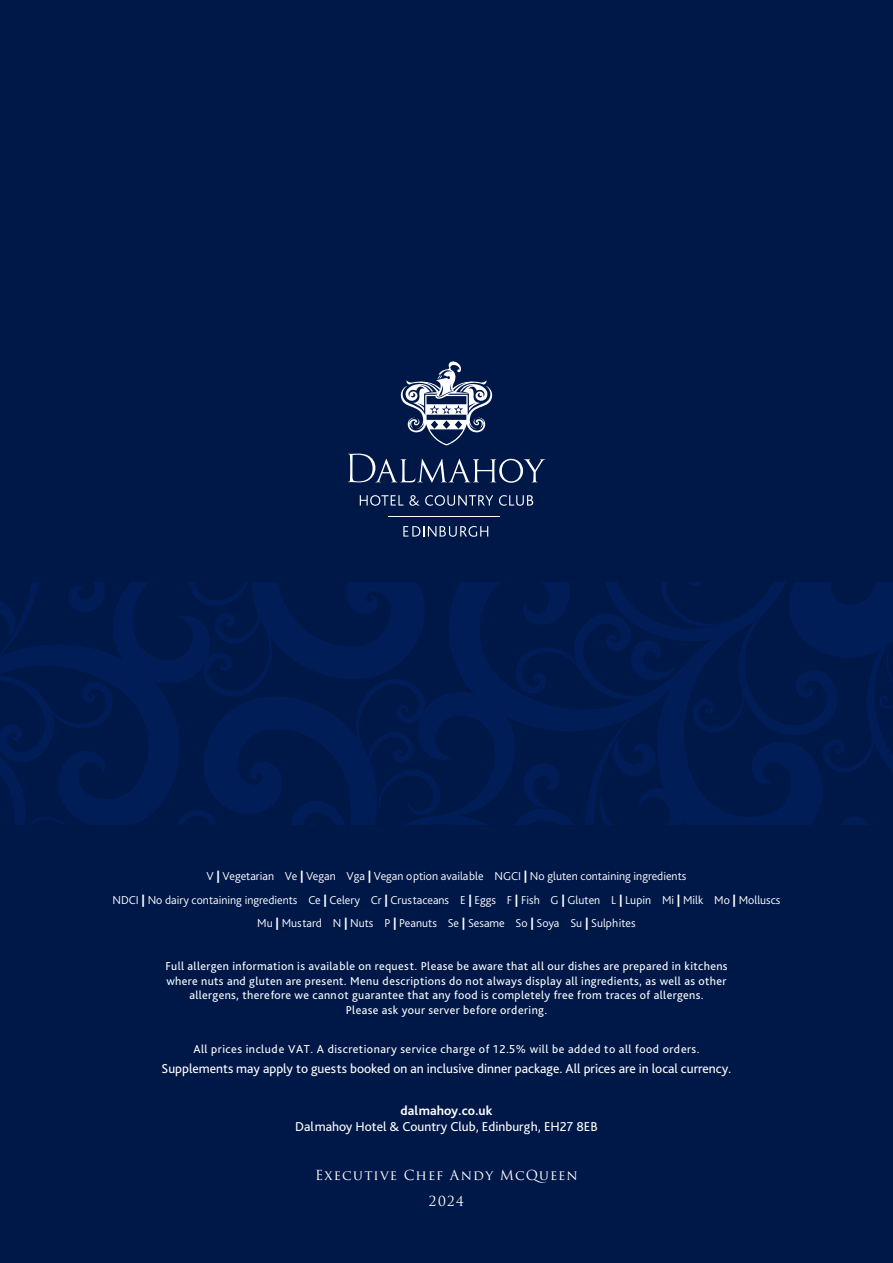
<style>
.page{position:relative;width:893px;height:1263px;background:#001848}
.page>*{position:absolute;margin:0;border:0;box-sizing:border-box;transform-origin:0 0}
.t1{font:13.5px "Bliss Pro";color:#fff}
.t2{font:13.5px "Trajan Pro 3";letter-spacing:.08em;color:#fff}
.t3{font:700 13.5px "Bliss Pro";color:#fff}
.t4{font:12px "Bliss Pro";letter-spacing:.03em;color:#fff}
.t5{font:300 12px "Bliss Pro";color:#fff}
.s1{font-weight:800}
</style>
<div class="page">
<svg style="left:0;top:582px;width:893px;height:242px"></svg>
<svg style="left:348px;top:454px;width:197px;height:29px"></svg>
<svg style="left:360px;top:495px;width:43px;height:11px"></svg>
<svg style="left:409px;top:495px;width:10px;height:11px"></svg>
<svg style="left:425px;top:495px;width:68px;height:11px"></svg>
<svg style="left:499px;top:495px;width:34px;height:11px"></svg>
<svg style="left:400px;top:361px;width:92px;height:84px"></svg>
<hr style="left:388px;top:516px;width:112px;height:1px;background:#fff">
<svg style="left:403px;top:526px;width:85px;height:11px"></svg>
<p class="t5" style="left:207px;top:869px;width:481px">V <span class="s1">|</span> Vegetarian Ve <span class="s1">|</span> Vegan Vga <span class="s1">|</span> Vegan option available NGCI <span class="s1">|</span> No gluten containing ingredients</p>
<p class="t5" style="left:112px;top:892px;width:669px">NDCI <span class="s1">|</span> No dairy containing ingredients Ce <span class="s1">|</span> Celery Cr <span class="s1">|</span> Crustaceans E <span class="s1">|</span> Eggs F <span class="s1">|</span> Fish G <span class="s1">|</span> Gluten L <span class="s1">|</span> Lupin Mi <span class="s1">|</span> Milk Mo <span class="s1">|</span> Molluscs</p>
<p class="t5" style="left:257px;top:916px;width:380px">Mu <span class="s1">|</span> Mustard N <span class="s1">|</span> Nuts P <span class="s1">|</span> Peanuts Se <span class="s1">|</span> Sesame So <span class="s1">|</span> Soya Su <span class="s1">|</span> Sulphites</p>
<p class="t4" style="left:165px;top:959px;width:564px">Full allergen information is available on request. Please be aware that all our dishes are prepared in kitchens</p>
<p class="t4" style="left:166px;top:973px;width:562px">where nuts and gluten are present. Menu descriptions do not always display all ingredients, as well as other</p>
<p class="t4" style="left:189px;top:988px;width:516px">allergens, therefore we cannot guarantee that any food is completely free from traces of allergens.</p>
<p class="t4" style="left:346px;top:1002px;width:203px">Please ask your server before ordering.</p>
<p class="t4" style="left:193px;top:1042px;width:508px">All prices include VAT. A discretionary service charge of 12.5% will be added to all food orders.</p>
<p class="t1" style="left:162px;top:1060px;width:571px">Supplements may apply to guests booked on an inclusive dinner package. All prices are in local currency.</p>
<p class="t3" style="left:400px;top:1102px;width:94px">dalmahoy.co.uk</p>
<p class="t1" style="left:295px;top:1118px;width:304px">Dalmahoy Hotel &amp; Country Club, Edinburgh, EH27 8EB</p>
<p class="t2" style="left:315px;top:1165px;width:264px">Executive Chef Andy McQueen</p>
<p class="t2" style="left:429px;top:1191px;width:37px">2024</p>
</div>
